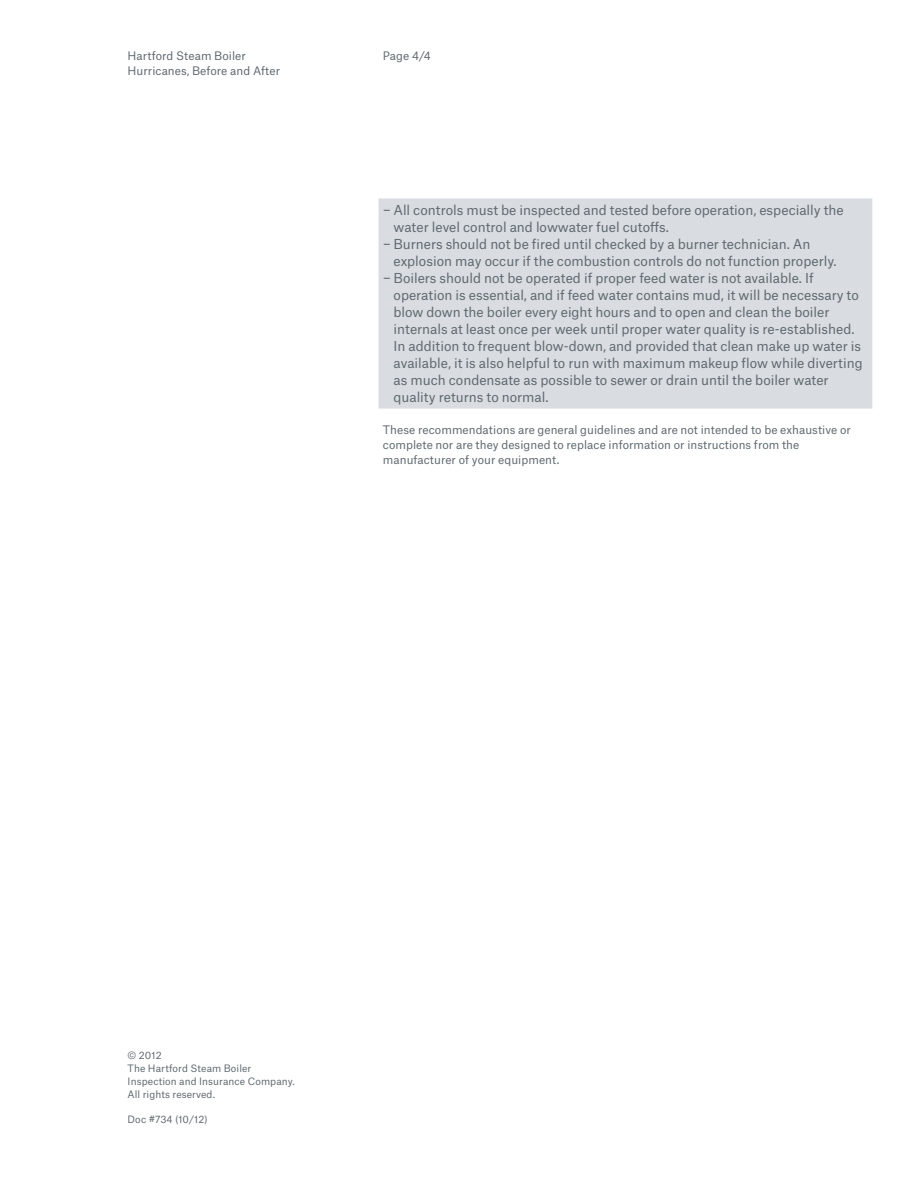
<style>
.page{position:relative;width:919px;height:1187px;background:#fff}
.page>*{position:absolute;margin:0;border:0;box-sizing:border-box;transform-origin:0 0}
.t1{font:13.2px/17px "Munich Re";color:#5f696f}
.MR_7_5_pt_regular{font:11.25px/14.9px "Munich Re";letter-spacing:.005em;color:#5f696f}
.t2{font:9.75px/12.8px "Munich Re";letter-spacing:.01em;color:#5f696f}
</style>
<div class="page">
<div style="left:378px;top:198px;width:494px;height:210px;background:#d9dce0;border:1px solid #d9dce0"></div>
<p class="MR_7_5_pt_regular" style="left:128px;top:47px;width:154px">Hartford Steam Boiler<br>Hurricanes, Before and After</p>
<p class="MR_7_5_pt_regular" style="left:383px;top:47px;width:49px">Page 4/4</p>
<p class="t1" style="left:393px;top:200px;width:451px;text-indent:-11px">− All controls must be inspected and tested before operation, especially the water level control and lowwater fuel cutoffs.</p>
<p class="t1" style="left:393px;top:234px;width:444px;text-indent:-11px">− Burners should not be fired until checked by a burner technician. An explosion may occur if the combustion controls do not function properly.</p>
<p class="t1" style="left:393px;top:268px;width:471px;text-indent:-11px">− Boilers should not be operated if proper feed water is not available. If operation is essential, and if feed water contains mud, it will be necessary to blow down the boiler every eight hours and to open and clean the boiler internals at least once per week until proper water quality is re-established.<br>In addition to frequent blow-down, and provided that clean make up water is available, it is also helpful to run with maximum makeup flow while diverting as much condensate as possible to sewer or drain until the boiler water quality returns to normal.</p>
<p class="MR_7_5_pt_regular" style="left:383px;top:421px;width:469px">These recommendations are general guidelines and are not intended to be exhaustive or complete nor are they designed to replace information or instructions from the manufacturer of your equipment.</p>
<p class="t2" style="left:128px;top:1048px;width:168px">© 2012<br>The Hartford Steam Boiler<br>Inspection and Insurance Company.<br>All rights reserved.</p>
<p class="t2" style="left:128px;top:1111px;width:81px">Doc #734 (10/12)</p>
</div>
